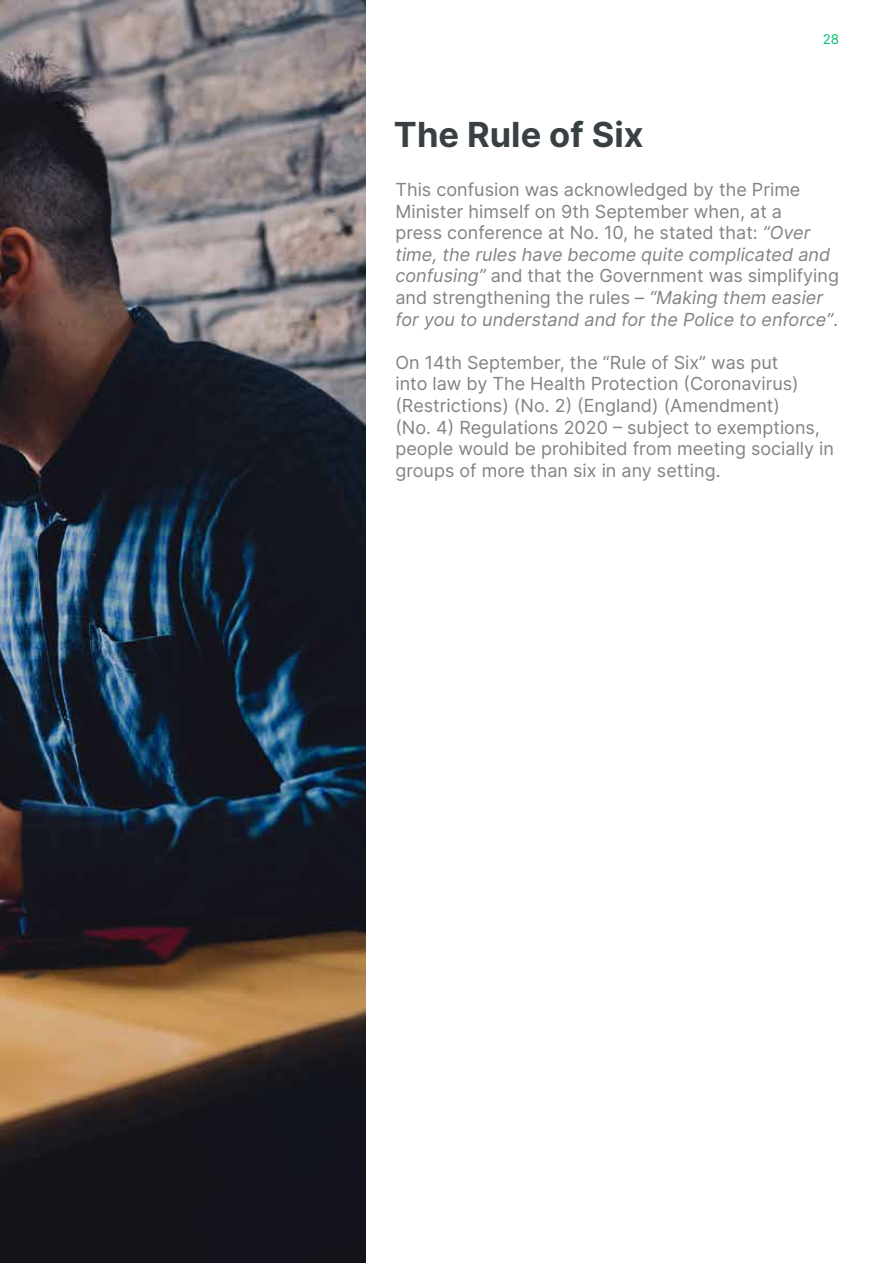
<style>
.page{position:relative;width:893px;height:1263px;background:#fff}
.page>*{position:absolute;margin:0;border:0;box-sizing:border-box;transform-origin:0 0}
.t1{font:700 34.5px "Inter";color:#384044}
.t2{font:18px/21.6px "Inter";color:#808385}
.t3{font:13.5px "Inter";color:#01c36d}
.s1{font-style:italic}
</style>
<div class="page">
<hr style="left:892px;top:1008px;width:1px;height:255px;background:#384044">
<img style="left:0;top:0;width:366px;height:1263px">
<p class="t3" style="left:823px;top:29px;width:18px">28</p>
<h1 class="t1" style="left:394px;top:108px;width:251px">The Rule of Six</h1>
<p class="t2" style="left:395px;top:178px;width:445px">This confusion was acknowledged by the Prime Minister himself on 9th September when, at a<br>press conference at No. 10, he stated that: <span class="s1">“Over time, the rules have become quite complicated and confusing”</span> and that the Government was simplifying and strengthening the rules – <span class="s1">“Making them easier for you to understand and for the Police to enforce”</span>.</p>
<p class="t2" style="left:395px;top:351px;width:440px">On 14th September, the “Rule of Six” was put<br>into law by The Health Protection (Coronavirus) (Restrictions) (No. 2) (England) (Amendment)<br>(No. 4) Regulations 2020 – subject to exemptions, people would be prohibited from meeting socially in groups of more than six in any setting.</p>
</div>
